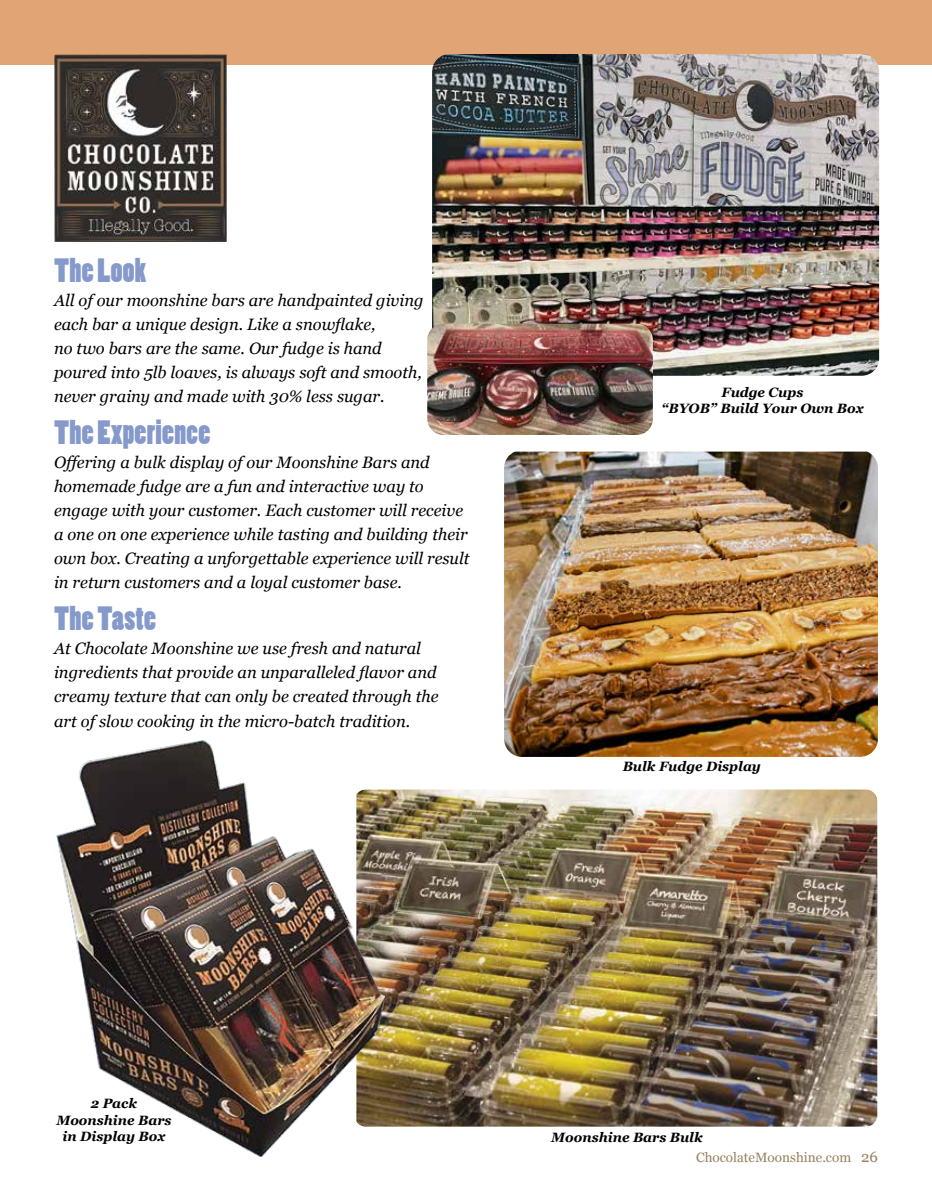
<style>
.page{position:relative;width:932px;height:1202px;background:#fff}
.page>*{position:absolute;margin:0;border:0;box-sizing:border-box;transform-origin:0 0}
.t1{font:31.5px "Poplar Std";letter-spacing:.01em;color:#8599cb}
.t2{font:italic 16.5px/24px "Georgia";color:#000}
.t3{font:italic 700 13.5px/16.2px "Georgia";color:#000;text-align:center}
.t4{font:13.5px "Georgia";color:#97815e}
.s1{font-size:15px}
</style>
<div class="page">
<div style="left:0;top:0;width:932px;height:65px;background:#e1a575"></div>
<img style="left:385px;top:789px;width:492px;height:337px">
<img style="left:504px;top:451px;width:374px;height:306px">
<img style="left:432px;top:54px;width:447px;height:322px">
<img style="left:427px;top:324px;width:226px;height:111px">
<img style="left:57px;top:740px;width:328px;height:416px">
<img style="left:55px;top:55px;width:171px;height:186px">
<h1 class="t1" style="left:54px;top:253px;width:94px">The Look</h1>
<p class="t2" style="left:54px;top:288px;width:371px">All of our moonshine bars are handpainted giving each bar a unique design. Like a snowflake,<br>no two bars are the same. Our fudge is hand poured into 5lb loaves, is always soft and smooth, never grainy and made with 30% less sugar.</p>
<h1 class="t1" style="left:54px;top:415px;width:158px">The Experience</h1>
<p class="t2" style="left:54px;top:450px;width:417px">Offering a bulk display of our Moonshine Bars and homemade fudge are a fun and interactive way to engage with your customer. Each customer will receive a one on one experience while tasting and building their own box. Creating a unforgettable experience will result in return customers and a loyal customer base.</p>
<h1 class="t1" style="left:54px;top:601px;width:103px">The Taste</h1>
<p class="t2" style="left:54px;top:636px;width:386px">At Chocolate Moonshine we use fresh and natural ingredients that provide an unparalleled flavor and creamy texture that can only be created through the art of slow cooking in the micro-batch tradition.</p>
<p class="t3" style="left:661px;top:383px;width:203px">Fudge Cups<br>“BYOB” Build Your Own Box</p>
<p class="t3" style="left:622px;top:758px;width:140px">Bulk Fudge Display</p>
<p class="t3" style="left:56px;top:1094px;width:117px">2 Pack<br>Moonshine Bars in Display Box</p>
<p class="t3" style="left:551px;top:1128px;width:153px">Moonshine Bars Bulk</p>
<p class="t4" style="left:696px;top:1147px;width:183px">ChocolateMoonshine.com <span class="s1">26</span></p>
</div>
